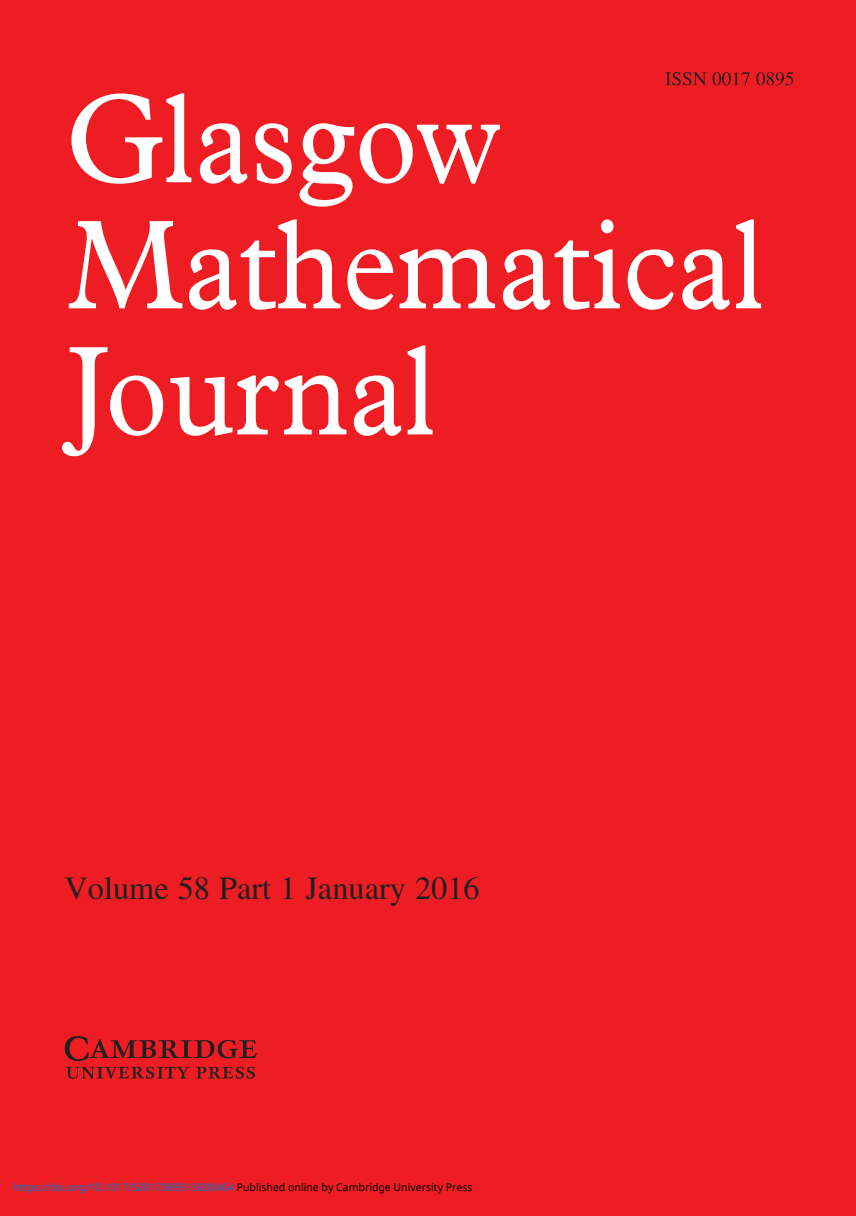
<style>
.page{position:relative;width:856px;height:1216px;background:#fff}
.page>*{position:absolute;margin:0;border:0;box-sizing:border-box;transform-origin:0 0}
.t1{font:127.75px/126px "Plantin";color:#fff;scale:.91 1}
.t2{font:32.38px "Times";color:#231f20}
.t3{font:10.5px "Noto Sans";color:#0172cf}
.s1{color:#000}
</style>
<div class="page">
<div style="left:0;top:0;width:855px;height:1215px;background:#ee1d23"></div>
<svg style="left:665px;top:72px;width:127px;height:13px"></svg>
<svg style="left:65px;top:1036px;width:192px;height:42px"></svg>
<h1 class="t1" style="left:66px;top:85px;width:768px">Glasgow<br>Mathematical<br>Journal</h1>
<h2 class="t2" style="left:64px;top:875px;width:416px">Volume 58 Part 1 January 2016</h2>
<p class="t3" style="left:14px;top:1179px;width:460px">https://doi.org/10.1017/S0017089515000464 <span class="s1">Published online by Cambridge University Press</span></p>
</div>
